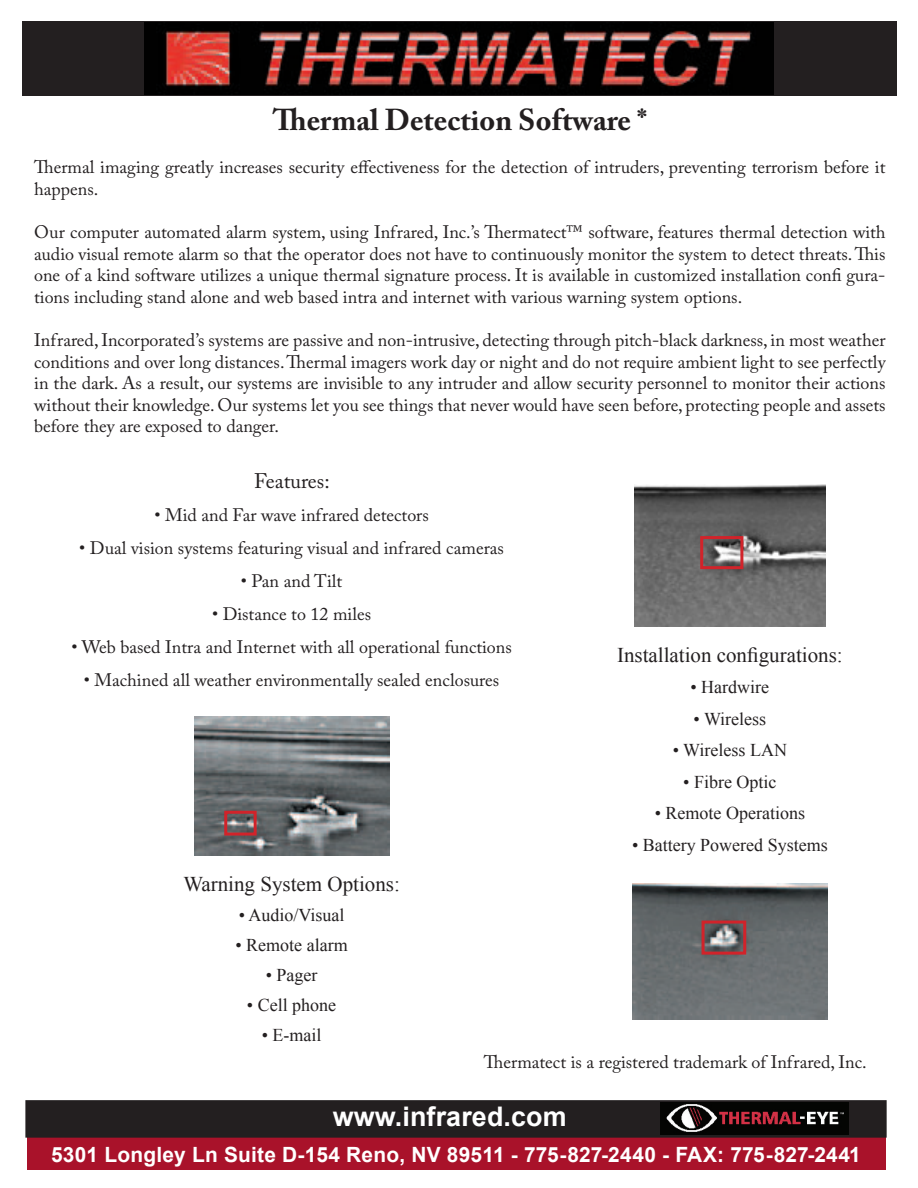
<style>
.page{position:relative;width:918px;height:1188px;background:#fff}
.page>*{position:absolute;margin:0;border:0;box-sizing:border-box;transform-origin:0 0}
.t1{font:700 30px "Adobe Caslon Pro";color:#231f20}
.t2{font:700 27px "Arial";letter-spacing:.005em;color:#fff}
.t3{font:700 21px "Arial";letter-spacing:.01em;color:#fff}
.t4{font:21px "Times New Roman";color:#231f20}
.t5{font:21px "Adobe Caslon Pro";color:#231f20}
.t6{font:18px/21.6px "Adobe Caslon Pro";color:#231f20;text-align:justify}
.t7{font:18px "Times New Roman";color:#231f20}
</style>
<div class="page">
<div style="left:22px;top:22px;width:874px;height:74px;background:#231f20"></div>
<img style="left:144px;top:23px;width:630px;height:72px">
<img style="left:194px;top:716px;width:195px;height:140px">
<img style="left:634px;top:484px;width:191px;height:142px">
<div style="left:700px;top:536px;width:43px;height:33px;border:3px solid #d1232a"></div>
<div style="left:224px;top:811px;width:33px;height:25px;border:3px solid #d1232a"></div>
<img style="left:632px;top:883px;width:195px;height:137px">
<div style="left:702px;top:921px;width:44px;height:34px;border:3px solid #d1232a"></div>
<div style="left:27px;top:1138px;width:858px;height:32px;background:#a9122a"></div>
<div style="left:26px;top:1101px;width:860px;height:36px;background:#231f20"></div>
<div style="left:25px;top:1100px;width:862px;height:38px;border:1px solid #231f20"></div>
<img style="left:660px;top:1102px;width:189px;height:33px">
<p class="t1" style="left:273px;top:102px;width:376px">Thermal Detection Software *</p>
<p class="t6" style="left:34px;top:156px;width:853px">Thermal imaging greatly increases security effectiveness for the detection of intruders, preventing terrorism before it happens.</p>
<p class="t6" style="left:34px;top:221px;width:853px">Our computer automated alarm system, using Infrared, Inc.’s Thermatect™ software, features thermal detection with audio visual remote alarm so that the operator does not have to continuously monitor the system to detect threats. This one of a kind software utilizes a unique thermal signature process. It is available in customized installation confi gura&shy;tions including stand alone and web based intra and internet with various warning system options.</p>
<p class="t6" style="left:34px;top:329px;width:853px">Infrared, Incorporated’s systems are passive and non-intrusive, detecting through pitch-black darkness, in most weather conditions and over long distances. Thermal imagers work day or night and do not require ambient light to see perfectly in the dark. As a result, our systems are invisible to any intruder and allow security personnel to monitor their actions without their knowledge. Our systems let you see things that never would have seen before, protecting people and assets before they are exposed to danger.</p>
<p class="t5" style="left:254px;top:469px;width:77px">Features:</p>
<p class="t6" style="left:154px;top:504px;width:276px">• Mid and Far wave infrared detectors</p>
<p class="t6" style="left:79px;top:537px;width:426px">• Dual vision systems featuring visual and infrared cameras</p>
<p class="t6" style="left:241px;top:570px;width:103px">• Pan and Tilt</p>
<p class="t6" style="left:212px;top:603px;width:161px">• Distance to 12 miles</p>
<p class="t6" style="left:71px;top:636px;width:442px">• Web based Intra and Internet with all operational functions</p>
<p class="t6" style="left:84px;top:669px;width:417px">• Machined all weather environmentally sealed enclosures</p>
<p class="t4" style="left:617px;top:641px;width:227px">Installation configurations:</p>
<p class="t7" style="left:691px;top:675px;width:80px">• Hardwire</p>
<p class="t7" style="left:694px;top:707px;width:74px">• Wireless</p>
<p class="t7" style="left:673px;top:738px;width:116px">• Wireless LAN</p>
<p class="t7" style="left:683px;top:770px;width:95px">• Fibre Optic</p>
<p class="t7" style="left:655px;top:801px;width:152px">• Remote Operations</p>
<p class="t7" style="left:632px;top:833px;width:197px">• Battery Powered Systems</p>
<p class="t4" style="left:183px;top:869px;width:218px">Warning System Options:</p>
<p class="t7" style="left:239px;top:902px;width:107px">• Audio/Visual</p>
<p class="t7" style="left:235px;top:932px;width:114px">• Remote alarm</p>
<p class="t7" style="left:266px;top:962px;width:53px">• Pager</p>
<p class="t7" style="left:247px;top:992px;width:91px">• Cell phone</p>
<p class="t7" style="left:262px;top:1022px;width:61px">• E-mail</p>
<p class="t6" style="left:484px;top:1051px;width:384px">Thermatect is a registered trademark of Infrared, Inc.</p>
<p class="t2" style="left:333px;top:1099px;width:236px">www.infrared.com</p>
<p class="t3" style="left:51px;top:1141px;width:811px">5301 Longley Ln Suite D-154 Reno, NV 89511 - 775-827-2440 - FAX: 775-827-2441</p>
</div>
